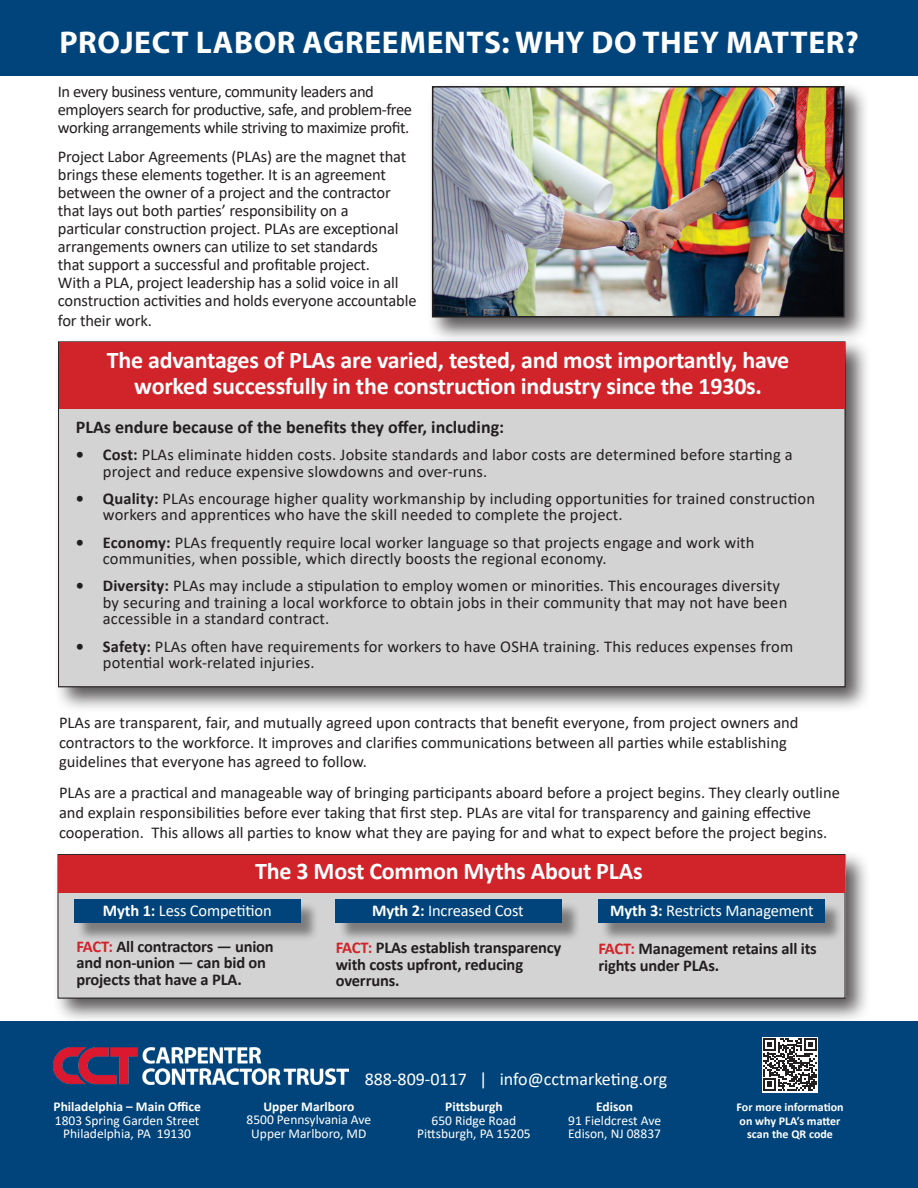
<style>
.page{position:relative;width:918px;height:1188px;background:#fff}
.page>*{position:absolute;margin:0;border:0;box-sizing:border-box;transform-origin:0 0}
.t1{font:700 31.5px "Myriad Pro";letter-spacing:.02em;color:#fff}
.t2{font:700 24px/25.5px "Calibri";letter-spacing:-.01em;color:#fff;text-align:center}
.t3{font:700 18px "Calibri";color:#231f20}
.t4{font:18px "Calibri";color:#fff}
.t5{font:16.5px/18px "Calibri";color:#231f20}
.t6{font:700 16.5px/16.5px "Calibri";letter-spacing:-.01em;color:#231f20}
.t7{font:16.5px/18px "Calibri";letter-spacing:-.025em;color:#231f20}
.t8{font:16.5px "Calibri";letter-spacing:-.01em;color:#fff}
.t9{font:13.5px/13.5px "Calibri";color:#fff;text-align:center}
.t10{font:700 13.5px "Calibri";color:#fff}
.t11{font:700 12px/13.5px "Calibri";color:#fff;text-align:center}
.s1{font-weight:700}
.s2{color:#d1232a}
</style>
<div class="page">
<div style="left:53px;top:849px;width:818px;height:175px;background:#231f20;opacity:.75"></div>
<div style="left:58px;top:876px;width:787px;height:122px;background:#d3d3d3"></div>
<div style="left:58px;top:855px;width:787px;height:38px;background:#d1232a"></div>
<div style="left:0;top:0;width:918px;height:76px;background:#00447b"></div>
<div style="left:0;top:1022px;width:918px;height:166px;background:#00447b"></div>
<div style="left:427px;top:81px;width:443px;height:262px;background:#231f20;opacity:.75"></div>
<img style="left:435px;top:89px;width:407px;height:226px">
<div style="left:432px;top:86px;width:413px;height:232px;border:2px solid #231f20"></div>
<div style="left:53px;top:337px;width:818px;height:376px;background:#231f20;opacity:.75"></div>
<div style="left:58px;top:364px;width:787px;height:323px;background:#d3d3d3"></div>
<div style="left:59px;top:342px;width:786px;height:67px;background:#d1232a"></div>
<div style="left:601px;top:902px;width:243px;height:40px;background:#231f20;opacity:.48"></div>
<div style="left:598px;top:900px;width:227px;height:23px;background:#00447b"></div>
<div style="left:338px;top:901px;width:243px;height:41px;background:#231f20;opacity:.48"></div>
<div style="left:336px;top:899px;width:226px;height:24px;background:#00447b"></div>
<div style="left:77px;top:901px;width:243px;height:41px;background:#231f20;opacity:.48"></div>
<div style="left:74px;top:899px;width:227px;height:24px;background:#00447b"></div>
<div style="left:762px;top:1037px;width:56px;height:55px;background:#fff"></div>
<img style="left:54px;top:1047px;width:294px;height:37px">
<svg style="left:763px;top:1038px;width:54px;height:53px"></svg>
<h1 class="t1" style="left:59px;top:25px;width:801px">PROJECT LABOR AGREEMENTS: WHY DO THEY MATTER?</h1>
<p class="t7" style="left:58px;top:82px;width:356px">In every business venture, community leaders and employers search for productive, safe, and problem-free working arrangements while striving to maximize profit.</p>
<p class="t5" style="left:58px;top:147px;width:360px">Project Labor Agreements (PLAs) are the magnet that brings these elements together. It is an agreement between the owner of a project and the contractor that lays out both parties’ responsibility on a<br>particular construction project. PLAs are exceptional arrangements owners can utilize to set standards<br>that support a successful and profitable project.<br>With a PLA, project leadership has a solid voice in all construction activities and holds everyone accountable</p>
<p class="t5" style="left:58px;top:311px;width:95px">for their work.</p>
<h2 class="t2" style="left:107px;top:347px;width:684px">The advantages of PLAs are varied, tested, and most importantly, have worked successfully in the construction industry since the 1930s.</h2>
<p class="t3" style="left:76px;top:414px;width:430px">PLAs endure because of the benefits they offer, including:</p>
<p class="t5" style="left:103px;top:446px;width:692px;line-height:16.5px;text-indent:-27px"><span class="s1">• Cost:</span> PLAs eliminate hidden costs. Jobsite standards and labor costs are determined before starting a project and reduce expensive slowdowns and over-runs.</p>
<p class="t5" style="left:103px;top:490px;width:714px;line-height:16.5px;text-indent:-27px"><span class="s1">• Quality:</span> PLAs encourage higher quality workmanship by including opportunities for trained construction workers and apprentices who have the skill needed to complete the project.</p>
<p class="t5" style="left:103px;top:534px;width:653px;line-height:16.5px;text-indent:-27px"><span class="s1">• Economy:</span> PLAs frequently require local worker language so that projects engage and work with communities, when possible, which directly boosts the regional economy.</p>
<p class="t5" style="left:103px;top:577px;width:686px;line-height:16.5px;text-indent:-27px"><span class="s1">• Diversity:</span> PLAs may include a stipulation to employ women or minorities. This encourages diversity by securing and training a local workforce to obtain jobs in their community that may not have been accessible in a standard contract.</p>
<p class="t5" style="left:103px;top:638px;width:692px;line-height:16.5px;text-indent:-27px"><span class="s1">• Safety:</span> PLAs often have requirements for workers to have OSHA training. This reduces expenses from potential work-related injuries.</p>
<p class="t5" style="left:59px;top:712px;width:741px;line-height:19.8px">PLAs are transparent, fair, and mutually agreed upon contracts that benefit everyone, from project owners and contractors to the workforce. It improves and clarifies communications between all parties while establishing guidelines that everyone has agreed to follow.</p>
<p class="t5" style="left:59px;top:782px;width:782px;line-height:19.8px">PLAs are a practical and manageable way of bringing participants aboard before a project begins. They clearly outline and explain responsibilities before ever taking that first step. PLAs are vital for transparency and gaining effective cooperation. This allows all parties to know what they are paying for and what to expect before the project begins.</p>
<h2 class="t2" style="left:255px;top:858px;width:389px">The 3 Most Common Myths About PLAs</h2>
<p class="t8" style="left:103px;top:899px;width:170px"><span class="s1">Myth 1:</span> Less Competition</p>
<p class="t8" style="left:372px;top:899px;width:153px"><span class="s1">Myth 2:</span> Increased Cost</p>
<p class="t8" style="left:610px;top:899px;width:205px"><span class="s1">Myth 3:</span> Restricts Management</p>
<p class="t6" style="left:76px;top:938px;width:199px"><span class="s2">FACT:</span> All contractors — union and non-union — can bid on projects that have a PLA.</p>
<p class="t6" style="left:336px;top:940px;width:227px"><span class="s2">FACT:</span> PLAs establish transparency with costs upfront, reducing overruns.</p>
<p class="t6" style="left:598px;top:940px;width:220px"><span class="s2">FACT:</span> Management retains all its rights under PLAs.</p>
<p class="t10" style="left:54px;top:1097px;width:149px">Philadelphia – Main Office</p>
<p class="t9" style="left:55px;top:1113px;width:146px">1803 Spring Garden Street<br>Philadelphia, PA 19130</p>
<p class="t4" style="left:365px;top:1066px;width:304px">888-809-0117 | info@cctmarketing.org</p>
<p class="t10" style="left:263px;top:1097px;width:92px">Upper Marlboro</p>
<p class="t9" style="left:247px;top:1113px;width:126px">8500 Pennsylvania Ave<br>Upper Marlboro, MD</p>
<p class="t10" style="left:445px;top:1097px;width:59px">Pittsburgh</p>
<p class="t9" style="left:417px;top:1113px;width:115px">650 Ridge Road<br>Pittsburgh, PA 15205</p>
<p class="t10" style="left:596px;top:1097px;width:38px">Edison</p>
<p class="t9" style="left:568px;top:1113px;width:94px;text-align:left">91 Fieldcrest Ave<br>Edison, NJ 08837</p>
<p class="t11" style="left:737px;top:1100px;width:109px">For more information on why PLA’s matter scan the QR code</p>
</div>
